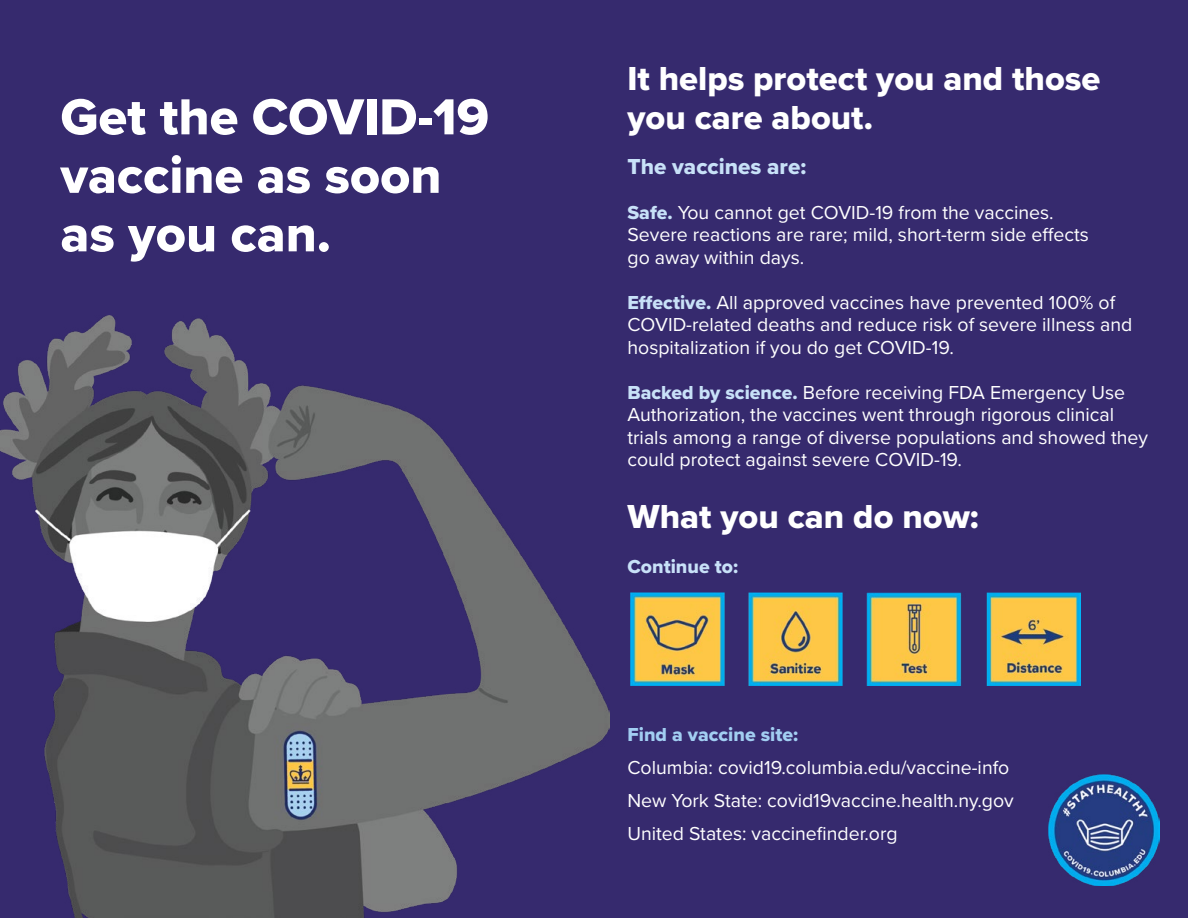
<style>
.page{position:relative;width:1188px;height:918px;background:#362a6e}
.page>*{position:absolute;margin:0;border:0;box-sizing:border-box;transform-origin:0 0}
.t1{font:52.5px/58.5px "Proxima Nova Extrabld";color:#fff}
.t2{font:34.5px/39px "Proxima Nova Extrabld";color:#fff}
.t3{font:22.5px "Proxima Nova Extrabld";color:#c8e1f8}
.t4{font:19.5px/22.5px "Proxima Nova";color:#fff}
.t5{font:19.5px "Proxima Nova Extrabld";color:#a2cef2}
.t6{font:19.5px "Proxima Nova Extrabld";color:#c8e1f8}
.s1{font-family:"Proxima Nova Extrabld";color:#c8e1f8}
</style>
<div class="page">
<img style="left:0;top:315px;width:609px;height:603px">
<img style="left:631px;top:593px;width:449px;height:92px">
<img style="left:1049px;top:774px;width:111px;height:111px">
<p class="t1" style="left:60px;top:87px;width:430px">Get the COVID-19 vaccine as soon as you can.</p>
<p class="t2" style="left:627px;top:58px;width:475px">It helps protect you and those you care about.</p>
<p class="t3" style="left:627px;top:150px;width:180px">The vaccines are:</p>
<p class="t4" style="left:627px;top:200px;width:463px"><span class="s1">Safe.</span> You cannot get COVID-19 from the vaccines.<br>Severe reactions are rare; mild, short-term side effects go away within days.</p>
<p class="t4" style="left:627px;top:290px;width:507px"><span class="s1">Effective.</span> All approved vaccines have prevented 100% of<br>COVID-related deaths and reduce risk of severe illness and hospitalization if you do get COVID-19.</p>
<p class="t4" style="left:627px;top:380px;width:522px"><span class="s1">Backed by science.</span> Before receiving FDA Emergency Use Authorization, the vaccines went through rigorous clinical trials among a range of diverse populations and showed they could protect against severe COVID-19.</p>
<p class="t2" style="left:627px;top:496px;width:353px">What you can do now:</p>
<p class="t6" style="left:627px;top:552px;width:112px">Continue to:</p>
<p class="t5" style="left:627px;top:720px;width:172px">Find a vaccine site:</p>
<p class="t4" style="left:627px;top:755px;width:383px">Columbia: covid19.columbia.edu/vaccine-info</p>
<p class="t4" style="left:627px;top:788px;width:388px">New York State: covid19vaccine.health.ny.gov</p>
<p class="t4" style="left:627px;top:821px;width:272px">United States: vaccinefinder.org</p>
</div>
